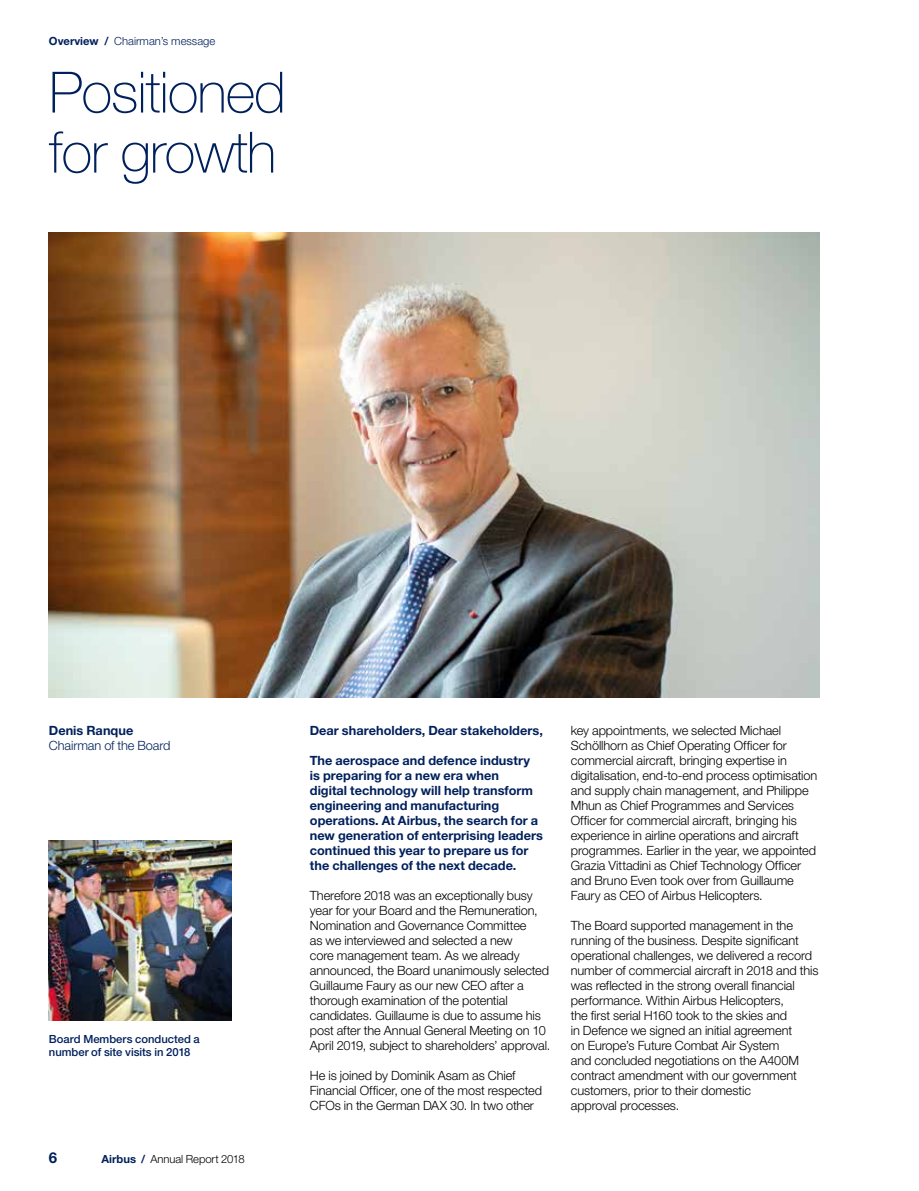
<style>
.page{position:relative;width:919px;height:1191px;background:#fff}
.page>*{position:absolute;margin:0;border:0;box-sizing:border-box;transform-origin:0 0}
.t1{font:100 57px/60px "Helvetica Neue LT Std";letter-spacing:-.02em;color:#00205c}
.t2{font:700 15px "Helvetica Neue LT Std";color:#00205c}
.t3{font:300 12.75px/15px "Helvetica Neue LT Std";letter-spacing:-.005em;color:#000}
.t4{font:700 12.75px/15px "Helvetica Neue LT Std";color:#00205c}
.t5{font:300 12.75px "Helvetica Neue LT Std";letter-spacing:-.005em;color:#00205c}
.t6{font:500 11.25px/13.5px "Helvetica Neue LT Std";color:#00205c}
.t7{font:300 11.25px "Helvetica Neue LT Std";color:#00205c}
.t8{font:300 11.25px "Helvetica Neue LT Std";letter-spacing:-.01em;color:#000}
.s1{font-weight:700}
.s2{font-weight:700;color:#00205c}
</style>
<div class="page">
<img style="left:49px;top:840px;width:183px;height:180px">
<img style="left:49px;top:232px;width:770px;height:466px">
<p class="t7" style="left:49px;top:34px;width:168px"><span class="s1">Overview /</span> Chairman’s message</p>
<h1 class="t1" style="left:49px;top:62px;width:238px">Positioned for growth</h1>
<p class="t4" style="left:49px;top:722px;width:86px">Denis Ranque</p>
<p class="t5" style="left:49px;top:737px;width:123px">Chairman of the Board</p>
<p class="t6" style="left:49px;top:1032px;width:152px">Board Members conducted a number of site visits in 2018</p>
<p class="t2" style="left:49px;top:1148px;width:10px">6</p>
<p class="t8" style="left:101px;top:1152px;width:145px"><span class="s2">Airbus /</span> Annual Report 2018</p>
<p class="t4" style="left:310px;top:723px;width:234px">Dear shareholders, Dear stakeholders,</p>
<p class="t4" style="left:310px;top:753px;width:235px">The aerospace and defence industry is preparing for a new era when<br>digital technology will help transform engineering and manufacturing operations. At Airbus, the search for a new generation of enterprising leaders continued this year to prepare us for the challenges of the next decade.</p>
<p class="t3" style="left:310px;top:888px;width:242px">Therefore 2018 was an exceptionally busy year for your Board and the Remuneration, Nomination and Governance Committee<br>as we interviewed and selected a new<br>core management team. As we already announced, the Board unanimously selected Guillaume Faury as our new CEO after a thorough examination of the potential candidates. Guillaume is due to assume his post after the Annual General Meeting on 10<br>April 2019, subject to shareholders’ approval.</p>
<p class="t3" style="left:310px;top:1067px;width:233px">He is joined by Dominik Asam as Chief<br>Financial Officer, one of the most respected<br>CFOs in the German DAX 30. In two other</p>
<p class="t3" style="left:570px;top:723px;width:248px">key appointments, we selected Michael Schöllhorn as Chief Operating Officer for commercial aircraft, bringing expertise in digitalisation, end-to-end process optimisation and supply chain management, and Philippe Mhun as Chief Programmes and Services Officer for commercial aircraft, bringing his experience in airline operations and aircraft programmes. Earlier in the year, we appointed Grazia Vittadini as Chief Technology Officer and Bruno Even took over from Guillaume Faury as CEO of Airbus Helicopters.</p>
<p class="t3" style="left:570px;top:918px;width:249px">The Board supported management in the running of the business. Despite significant operational challenges, we delivered a record number of commercial aircraft in 2018 and this was reflected in the strong overall financial performance. Within Airbus Helicopters,<br>the first serial H160 took to the skies and<br>in Defence we signed an initial agreement<br>on Europe’s Future Combat Air System<br>and concluded negotiations on the A400M contract amendment with our government customers, prior to their domestic<br>approval processes.</p>
</div>
